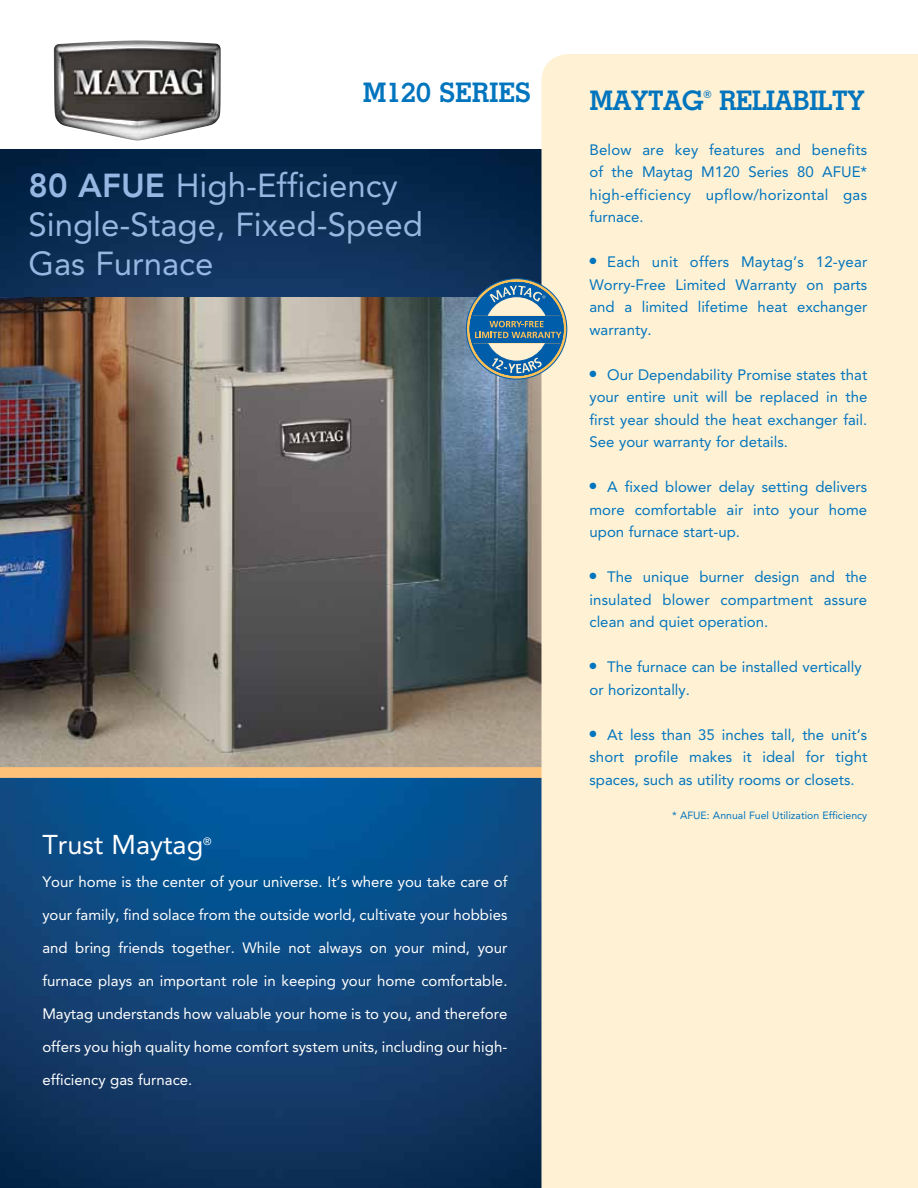
<style>
.page{position:relative;width:918px;height:1188px;background:#fff}
.page>*{position:absolute;margin:0;border:0;box-sizing:border-box;transform-origin:0 0}
.t1{font:33px/39px "Avenir";color:#95b7e1}
.t2{font:700 27px "Stymie BT";letter-spacing:-.03em;color:#0075be}
.t3{font:27px "Avenir";color:#fff}
.t4{font:700 27px "Stymie BT";color:#0075be}
.t5{font:15px/22.5px "Avenir";color:#0075be;text-align:justify}
.t6{font:15px "Avenir";color:#fff}
.t7{font:10.5px "Avenir";color:#0075be}
.t8{font:10.5px "Avenir";color:#fff}
.t9{font:700 10.5px "Stymie BT";color:#0075be}
.s1{font-weight:800}
</style>
<div class="page">
<img style="left:0;top:149px;width:542px;height:1039px">
<img style="left:0;top:298px;width:542px;height:469px">
<div style="left:0;top:767px;width:542px;height:11px;background:#fdc177"></div>
<img style="left:54px;top:40px;width:167px;height:100px">
<div style="left:542px;top:54px;width:376px;height:1134px;background:#fff1d4"></div>
<svg style="left:466px;top:279px;width:101px;height:100px"></svg>
<div style="left:470px;top:282px;width:93px;height:93px;background:#005daa;border-radius:50%"></div>
<div style="left:484px;top:297px;width:65px;height:64px;background:#fff1d4;border-radius:50%"></div>
<div style="left:472px;top:316px;width:89px;height:27px;background:#005daa"></div>
<svg style="left:490px;top:286px;width:56px;height:16px"></svg>
<svg style="left:475px;top:321px;width:87px;height:17px"></svg>
<svg style="left:492px;top:358px;width:50px;height:15px"></svg>
<h2 class="t4" style="left:363px;top:76px;width:170px">M120 SERIES</h2>
<h1 class="t1" style="left:28px;top:166px;width:396px"><span class="s1">80 AFUE</span> High-Efficiency<br>Single-Stage, Fixed-Speed<br>Gas Furnace</h1>
<h2 class="t3" style="left:42px;top:829px;width:162px">Trust Maytag</h2>
<p class="t8" style="left:203px;top:836px;width:10px">®</p>
<p class="t6" style="left:42px;top:874px;width:467px">Your home is the center of your universe. It’s where you take care of</p>
<p class="t6" style="left:42px;top:907px;width:467px">your family, find solace from the outside world, cultivate your hobbies</p>
<p class="t6" style="left:42px;top:940px;width:467px">and bring friends together. While not always on your mind, your</p>
<p class="t6" style="left:42px;top:973px;width:467px">furnace plays an important role in keeping your home comfortable.</p>
<p class="t6" style="left:42px;top:1006px;width:467px">Maytag understands how valuable your home is to you, and therefore</p>
<p class="t6" style="left:42px;top:1039px;width:467px">offers you high quality home comfort system units, including our high-</p>
<p class="t6" style="left:42px;top:1072px;width:152px">efficiency gas furnace.</p>
<h2 class="t2" style="left:590px;top:84px;width:116px">MAYTAG</h2>
<p class="t9" style="left:703px;top:88px;width:10px">®</p>
<h2 class="t2" style="left:719px;top:84px;width:147px">RELIABILTY</h2>
<p class="t5" style="left:590px;top:139px;width:279px">Below are key features and benefits of the Maytag M120 Series 80 AFUE* high-efficiency upflow/horizontal gas furnace.</p>
<p class="t5" style="left:589px;top:251px;width:279px">● Each unit offers Maytag’s 12-year Worry-Free Limited Warranty on parts and a limited lifetime heat exchanger warranty.</p>
<p class="t5" style="left:589px;top:364px;width:279px">● Our Dependability Promise states that your entire unit will be replaced in the first year should the heat exchanger fail.<br>See your warranty for details.</p>
<p class="t5" style="left:589px;top:476px;width:279px">● A fixed blower delay setting delivers more comfortable air into your home upon furnace start-up.</p>
<p class="t5" style="left:589px;top:566px;width:279px">● The unique burner design and the insulated blower compartment assure clean and quiet operation.</p>
<p class="t5" style="left:589px;top:656px;width:274px">● The furnace can be installed vertically or horizontally.</p>
<p class="t5" style="left:589px;top:724px;width:279px">● At less than 35 inches tall, the unit’s short profile makes it ideal for tight spaces, such as utility rooms or closets.</p>
<p class="t7" style="left:672px;top:810px;width:197px">* AFUE: Annual Fuel Utilization Efficiency</p>
</div>
